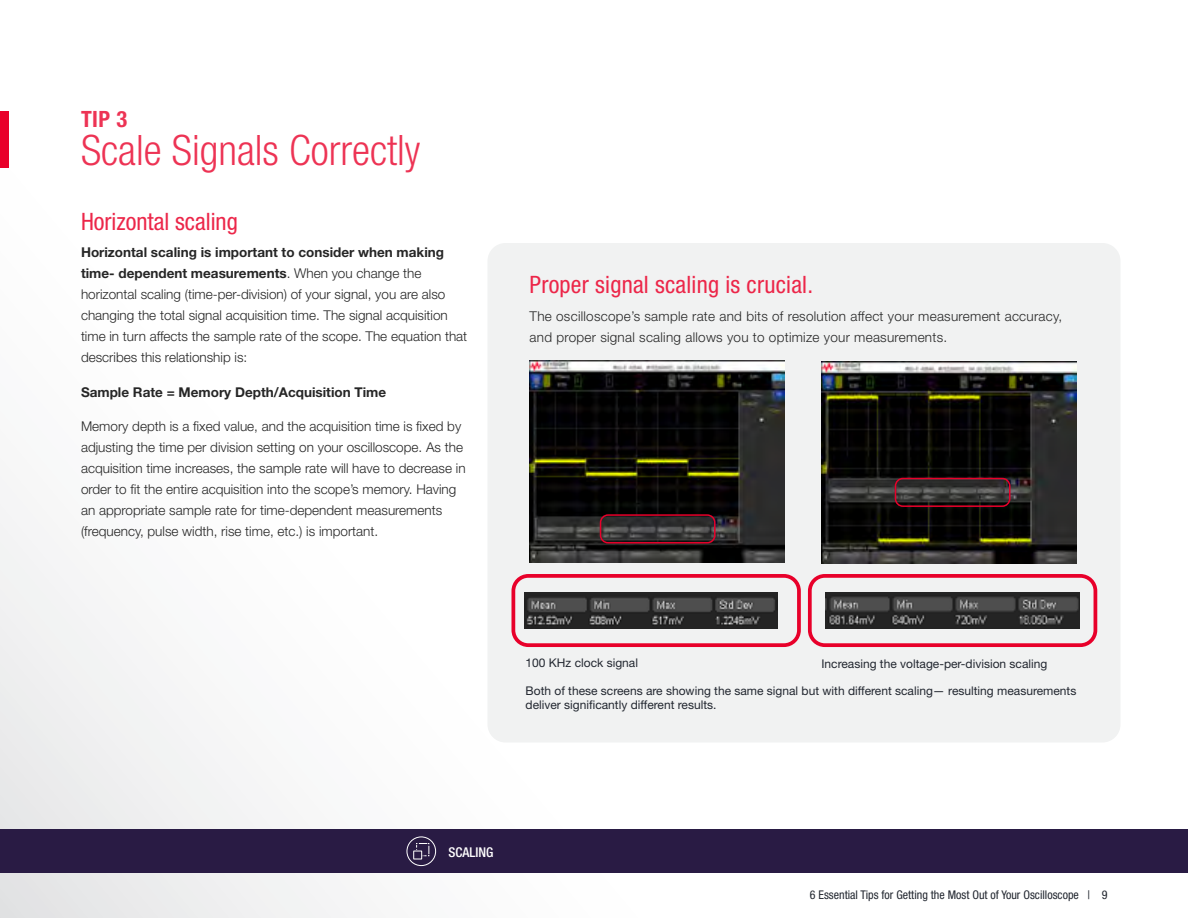
<style>
.page{position:relative;width:1188px;height:918px;background:#fff}
.page>*{position:absolute;margin:0;border:0;box-sizing:border-box;transform-origin:0 0}
.t1{font:300 condensed 42px "Helvetica Neue LT Std";color:#ed3354}
.t2{font:condensed 24px "Helvetica Neue LT Std";letter-spacing:.01em;color:#ec2649}
.t3{font:700 condensed 22.5px "Helvetica Neue LT Std";color:#ed3354}
.t4{font:300 13.5px/21px "Helvetica Neue LT Std";color:#262626}
.t5{font:300 13.5px/21px "Helvetica Neue LT Std";letter-spacing:.02em;color:#262626}
.t6{font:700 13.5px "Helvetica Neue LT Std";color:#262626}
.t7{font:500 condensed 13.5px "Helvetica Neue LT Std";color:#fff}
.t8{font:12px/14.4px "Helvetica Neue LT Std";color:#222730}
.t9{font:condensed 12px "Helvetica Neue LT Std";color:#222730}
.s1{font-weight:700}
</style>
<div class="page">
<div style="left:0;top:0;width:1188px;height:918px;background:linear-gradient(to right,#fafafa,#fff)"></div>
<div style="left:488px;top:243px;width:632px;height:499px;background:#f1f2f2;border-radius:18px"></div>
<div style="left:0;top:111px;width:9px;height:57px;background:#e90029"></div>
<img style="left:822px;top:362px;width:254px;height:201px">
<img style="left:826px;top:593px;width:253px;height:35px">
<div style="left:895px;top:478px;width:115px;height:29px;border:2px solid #e8002a;border-radius:7px"></div>
<div style="left:808px;top:574px;width:289px;height:73px;border:4px solid #e8002a;border-radius:15px"></div>
<img style="left:524px;top:593px;width:254px;height:35px">
<img style="left:530px;top:361px;width:255px;height:201px">
<div style="left:600px;top:514px;width:116px;height:30px;border:2px solid #e8002a;border-radius:7px"></div>
<div style="left:512px;top:574px;width:289px;height:73px;border:4px solid #e8002a;border-radius:15px"></div>
<div style="left:0;top:830px;width:1188px;height:43px;background:#291b44"></div>
<div style="left:406px;top:836px;width:30px;height:30px;border:1px solid #fff;border-radius:50%"></div>
<svg style="left:413px;top:843px;width:17px;height:17px"></svg>
<h3 class="t3" style="left:81px;top:106px;width:48px">TIP 3</h3>
<h1 class="t1" style="left:81px;top:126px;width:341px">Scale Signals Correctly</h1>
<h2 class="t2" style="left:81px;top:207px;width:158px">Horizontal scaling</h2>
<p class="t4" style="left:81px;top:242px;width:388px"><span class="s1">Horizontal scaling is important to consider when making time- dependent measurements</span>. When you change the horizontal scaling (time-per-division) of your signal, you are also changing the total signal acquisition time. The signal acquisition time in turn affects the sample rate of the scope. The equation that describes this relationship is:</p>
<p class="t6" style="left:81px;top:384px;width:307px">Sample Rate = Memory Depth/Acquisition Time</p>
<p class="t4" style="left:81px;top:416px;width:386px">Memory depth is a fixed value, and the acquisition time is fixed by adjusting the time per division setting on your oscilloscope. As the acquisition time increases, the sample rate will have to decrease in order to fit the entire acquisition into the scope’s memory. Having an appropriate sample rate for time-dependent measurements (frequency, pulse width, rise time, etc.) is important.</p>
<h2 class="t2" style="left:530px;top:271px;width:285px">Proper signal scaling is crucial.</h2>
<p class="t5" style="left:530px;top:305px;width:534px">The oscilloscope’s sample rate and bits of resolution affect your measurement accuracy, and proper signal scaling allows you to optimize your measurements.</p>
<p class="t8" style="left:526px;top:656px;width:114px">100 KHz clock signal</p>
<p class="t8" style="left:822px;top:656px;width:227px">Increasing the voltage-per-division scaling</p>
<p class="t8" style="left:526px;top:683px;width:552px">Both of these screens are showing the same signal but with different scaling— resulting measurements deliver significantly different results.</p>
<p class="t7" style="left:448px;top:844px;width:47px">SCALING</p>
<p class="t9" style="left:810px;top:888px;width:299px">6 Essential Tips for Getting the Most Out of Your Oscilloscope | 9</p>
</div>
